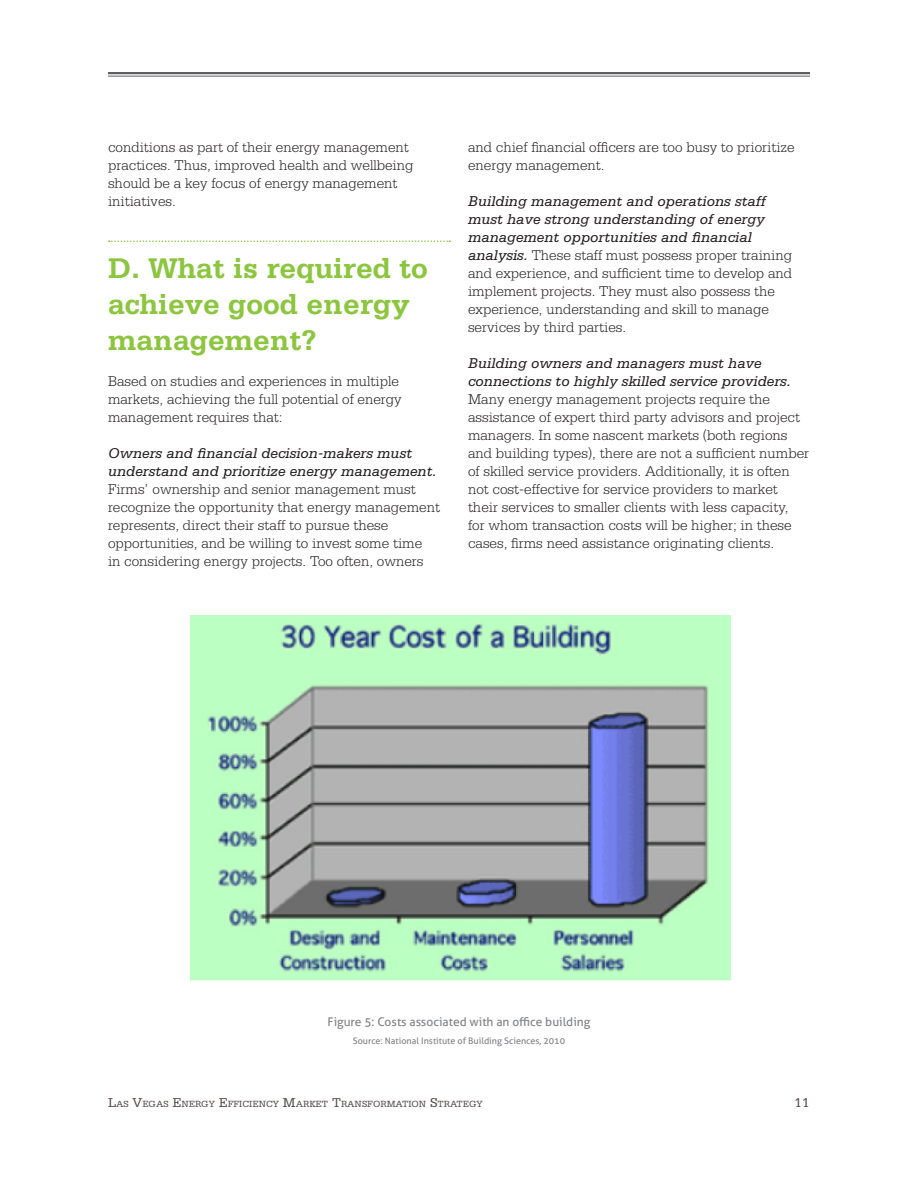
<style>
.page{position:relative;width:918px;height:1188px;background:#fff}
.page>*{position:absolute;margin:0;border:0;box-sizing:border-box;transform-origin:0 0}
.h2__space{font:700 30px/36px "Serifa Std";color:#8bc63e}
.Body{font:300 15px/18px "Serifa Std";color:#231f20}
.t1{font:13.5px "Serifa Std";color:#524a47}
.Figures{font:12px "Aller";color:#808285}
.t2{font:9.45px "Serifa Std";color:#524a47}
.Footnote{font:9px "Aller";color:#808285}
.s1{font-weight:400;font-style:italic}
.s2{font-size:13.5px}
</style>
<div class="page">
<hr style="left:108px;top:72px;width:702px;height:2px;background:#5f5f62">
<hr style="left:108px;top:76px;width:702px;height:1px;background:#5f5f62">
<svg style="left:109px;top:241px;width:341px;height:1px"></svg>
<img style="left:191px;top:615px;width:540px;height:365px">
<p class="Body" style="left:108px;top:138px;width:307px">conditions as part of their energy management practices. Thus, improved health and wellbeing should be a key focus of energy management initiatives.</p>
<p class="h2__space" style="left:108px;top:250px;width:322px">D. What is required to achieve good energy management?</p>
<p class="Body" style="left:108px;top:372px;width:295px">Based on studies and experiences in multiple markets, achieving the full potential of energy management requires that:</p>
<p class="Body" style="left:108px;top:444px;width:334px"><span class="s1">Owners and financial decision-makers must understand and prioritize energy management.<br></span>Firms’ ownership and senior management must recognize the opportunity that energy management represents, direct their staff to pursue these opportunities, and be willing to invest some time<br>in considering energy projects. Too often, owners</p>
<p class="Body" style="left:468px;top:138px;width:328px">and chief financial officers are too busy to prioritize energy management.</p>
<p class="Body" style="left:468px;top:192px;width:326px"><span class="s1">Building management and operations staff must have strong understanding of energy management opportunities and financial analysis.</span> These staff must possess proper training and experience, and sufficient time to develop and implement projects. They must also possess the experience, understanding and skill to manage services by third parties.</p>
<p class="Body" style="left:468px;top:354px;width:343px"><span class="s1">Building owners and managers must have connections to highly skilled service providers.<br></span>Many energy management projects require the assistance of expert third party advisors and project managers. In some nascent markets (both regions and building types), there are not a sufficient number of skilled service providers. Additionally, it is often not cost-effective for service providers to market their services to smaller clients with less capacity,<br>for whom transaction costs will be higher; in these cases, firms need assistance originating clients.</p>
<p class="Figures" style="left:328px;top:1014px;width:264px">Figure 5: Costs associated with an office building</p>
<p class="Footnote" style="left:353px;top:1035px;width:214px">Source: National Institute of Building Sciences, 2010</p>
<p class="t2" style="left:108px;top:1099px;width:376px"><span class="s2">L</span>AS <span class="s2">V</span>EGAS <span class="s2">E</span>NERGY <span class="s2">E</span>FFICIENCY <span class="s2">M</span>ARKET <span class="s2">T</span>RANSFORMATION <span class="s2">S</span>TRATEGY</p>
<p class="t1" style="left:795px;top:1095px;width:17px">11</p>
</div>
